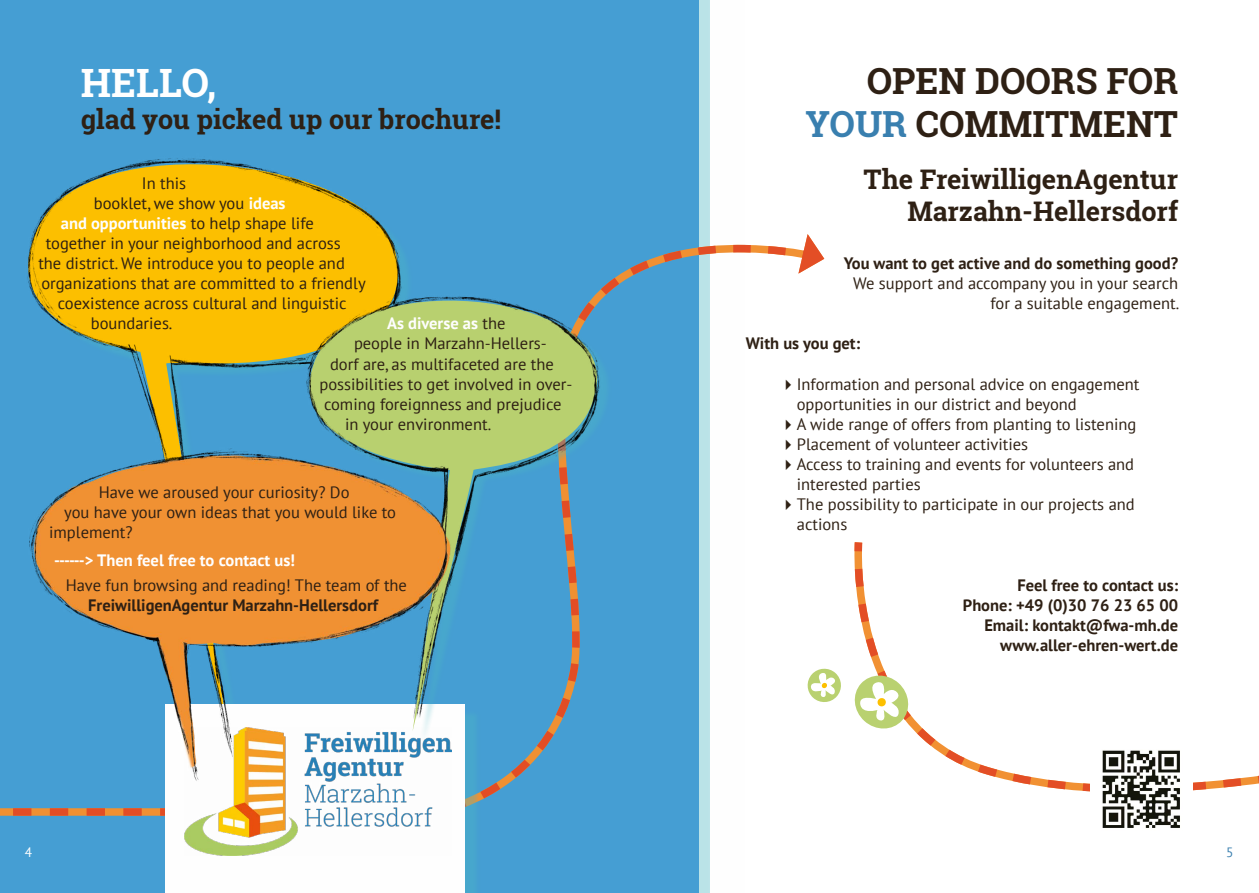
<style>
.page{position:relative;width:1259px;height:893px;background:#fff}
.page>*{position:absolute;margin:0;border:0;box-sizing:border-box;transform-origin:0 0}
.t1{font:700 39px "Roboto Slab";color:#fff}
.t2{font:700 36px/43.2px "Roboto Slab";color:#2e2014;text-align:right}
.t3{font:700 27px/32.4px "Roboto Slab";color:#2e2014;text-align:right}
.t4{font:16.5px/20.1px "PT Sans";color:#2e2014;text-align:right}
.t5{font:700 16.5px/20.1px "PT Sans";color:#2e2014;text-align:right}
.t6{font:700 16.5px "PT Sans";color:#fff}
.t7{font:13.5px "PT Sans";color:#fff}
.t8{font:13.5px "PT Sans";color:#397faf}
.s1{font-weight:700;color:#fff}
.s2{font-weight:400;color:#2e2014}
.s3{color:#397faf}
</style>
<div class="page">
<svg style="left:744px;top:234px;width:80px;height:40px"></svg>
<svg style="left:1017px;top:782px;width:242px;height:10px"></svg>
<svg style="left:854px;top:542px;width:405px;height:240px"></svg>
<svg style="left:854px;top:561px;width:126px;height:214px"></svg>
<svg style="left:807px;top:668px;width:34px;height:34px"></svg>
<img style="left:1090px;top:739px;width:102px;height:89px">
<img style="left:0;top:0;width:744px;height:893px">
<h1 class="t1" style="left:81px;top:56px;width:137px">HELLO,</h1>
<h3 class="t3" style="left:81px;top:103px;width:422px">glad you picked up our brochure!</h3>
<p class="t4" style="left:142px;top:172px;width:46px">In this</p>
<p class="t4" style="left:94px;top:192px;width:193px">booklet, we show you <span class="s1">ideas</span></p>
<p class="t6" style="left:61px;top:212px;width:254px">and opportunities <span class="s2">to help shape life</span></p>
<p class="t4" style="left:46px;top:233px;width:296px">together in your neighborhood and across</p>
<p class="t4" style="left:38px;top:253px;width:308px">the district. We introduce you to people and</p>
<p class="t4" style="left:41px;top:273px;width:326px">organizations that are committed to a friendly</p>
<p class="t4" style="left:58px;top:293px;width:290px">coexistence across cultural and linguistic</p>
<p class="t4" style="left:91px;top:313px;width:83px">boundaries.</p>
<p class="t6" style="left:387px;top:313px;width:120px">As diverse as <span class="s2">the</span></p>
<p class="t4" style="left:354px;top:333px;width:194px">people in Marzahn-Hellers-</p>
<p class="t4" style="left:330px;top:353px;width:225px">dorf are, as multifaceted are the</p>
<p class="t4" style="left:319px;top:373px;width:254px">possibilities to get involved in over-</p>
<p class="t4" style="left:324px;top:393px;width:239px">coming foreignness and prejudice</p>
<p class="t4" style="left:345px;top:414px;width:148px">in your environment.</p>
<p class="t4" style="left:99px;top:482px;width:252px">Have we aroused your curiosity? Do</p>
<p class="t4" style="left:64px;top:501px;width:333px">you have your own ideas that you would like to</p>
<p class="t4" style="left:49px;top:521px;width:85px">implement?</p>
<p class="t6" style="left:54px;top:549px;width:242px">------&gt; Then feel free to contact us!</p>
<p class="t4" style="left:66px;top:574px;width:343px">Have fun browsing and reading! The team of the</p>
<p class="t5" style="left:88px;top:595px;width:291px">FreiwilligenAgentur Marzahn-Hellersdorf</p>
<p class="t7" style="left:25px;top:843px;width:9px">4</p>
<h2 class="t2" style="left:805px;top:59px;width:374px">OPEN DOORS FOR<br><span class="s3">YOUR</span> COMMITMENT</h2>
<h3 class="t3" style="left:863px;top:162px;width:316px">The FreiwilligenAgentur<br>Marzahn-Hellersdorf</h3>
<p class="t5" style="left:844px;top:253px;width:336px">You want to get active and do something good?</p>
<p class="t4" style="left:853px;top:273px;width:328px">We support and accompany you in your search for a suitable engagement.</p>
<p class="t5" style="left:746px;top:333px;width:116px">With us you get:</p>
<p class="t4" style="left:797px;top:373px;width:344px;text-align:left">Information and personal advice on engagement opportunities in our district and beyond<br>A wide range of offers from planting to listening Placement of volunteer activities<br>Access to training and events for volunteers and interested parties<br>The possibility to participate in our projects and actions</p>
<p class="t5" style="left:963px;top:574px;width:217px">Feel free to contact us:<br>Phone: +49 (0)30 76 23 65 00<br>Email: kontakt@fwa-mh.de www.aller-ehren-wert.de</p>
<p class="t8" style="left:1226px;top:843px;width:9px">5</p>
</div>
